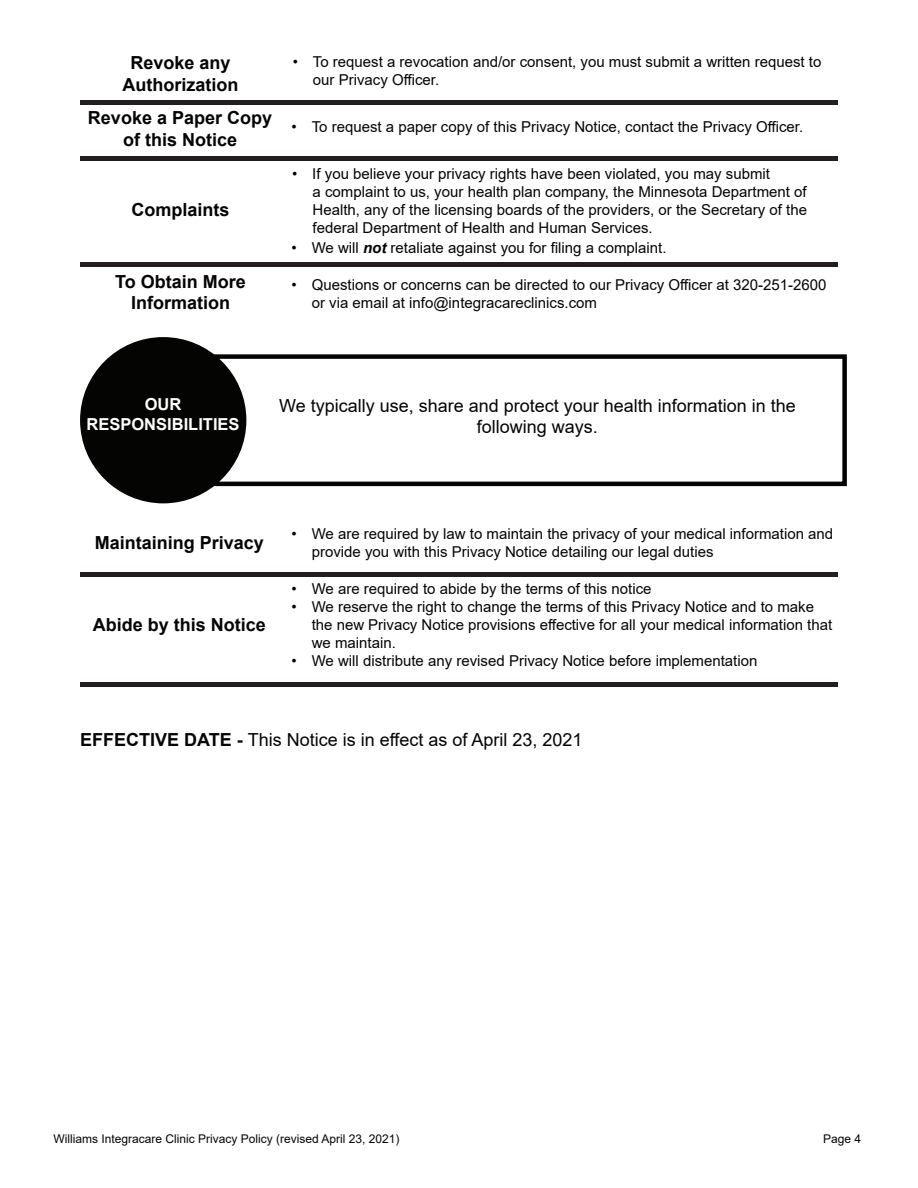
<style>
.page{position:relative;width:918px;height:1188px;background:#fff}
.page>*{position:absolute;margin:0;border:0;box-sizing:border-box;transform-origin:0 0}
.t1{font:18px/21.6px "Arial";color:#040503;text-align:center}
.t2{font:700 18px/21.6px "Arial";color:#040503;text-align:center}
.t3{font:700 16.5px/19.8px "Arial";color:#fff;text-align:center}
.t4{font:15px/18px "Arial";color:#040503}
.t5{font:12px "Arial";color:#040503}
.s1{font-weight:700;font-style:italic}
.s2{font-weight:700}
</style>
<div class="page">
<div style="left:80px;top:156px;width:758px;height:5px;background:#231f20"></div>
<div style="left:80px;top:262px;width:757px;height:5px;background:#231f20"></div>
<div style="left:80px;top:682px;width:758px;height:5px;background:#231f20"></div>
<div style="left:80px;top:572px;width:758px;height:5px;background:#231f20"></div>
<div style="left:80px;top:100px;width:758px;height:5px;background:#231f20"></div>
<div style="left:163px;top:354px;width:684px;height:132px;border:4px solid #040503"></div>
<div style="left:82px;top:339px;width:162px;height:162px;background:#040503;border-radius:50%"></div>
<div style="left:80px;top:337px;width:166px;height:166px;border:4px solid #040503;border-radius:50%"></div>
<p class="t2" style="left:123px;top:52px;width:117px">Revoke any<br>Authorization</p>
<p class="t4" style="left:313px;top:53px;width:510px;text-indent:-20px">• To request a revocation and/or consent, you must submit a written request to our Privacy Officer.</p>
<p class="t2" style="left:88px;top:107px;width:186px">Revoke a Paper Copy of this Notice</p>
<p class="t4" style="left:291px;top:117px;width:513px">• To request a paper copy of this Privacy Notice, contact the Privacy Officer.</p>
<p class="t2" style="left:132px;top:199px;width:100px">Complaints</p>
<p class="t4" style="left:292px;top:164px;width:479px">• If you believe your privacy rights have been violated, you may submit</p>
<p class="t4" style="left:313px;top:183px;width:496px;text-align:justify">a complaint to us, your health plan company, the Minnesota Department of Health, any of the licensing boards of the providers, or the Secretary of the federal Department of Health and Human Services.</p>
<p class="t4" style="left:291px;top:238px;width:377px">• We will <span class="s1">not</span> retaliate against you for filing a complaint.</p>
<p class="t2" style="left:115px;top:271px;width:132px">To Obtain More<br>Information</p>
<p class="t4" style="left:312px;top:275px;width:516px;text-indent:-20px">• Questions or concerns can be directed to our Privacy Officer at 320-251-2600 or via email at info@integracareclinics.com</p>
<p class="t3" style="left:87px;top:395px;width:155px">OUR<br>RESPONSIBILITIES</p>
<p class="t1" style="left:279px;top:395px;width:518px">We typically use, share and protect your health information in the following ways.</p>
<p class="t2" style="left:95px;top:532px;width:171px">Maintaining Privacy</p>
<p class="t4" style="left:312px;top:524px;width:523px;text-indent:-20px">• We are required by law to maintain the privacy of your medical information and provide you with this Privacy Notice detailing our legal duties</p>
<p class="t2" style="left:93px;top:614px;width:175px">Abide by this Notice</p>
<p class="t4" style="left:291px;top:580px;width:362px">• We are required to abide by the terms of this notice</p>
<p class="t4" style="left:312px;top:598px;width:522px;text-indent:-20px">• We reserve the right to change the terms of this Privacy Notice and to make the new Privacy Notice provisions effective for all your medical information that we maintain.</p>
<p class="t4" style="left:291px;top:652px;width:467px">• We will distribute any revised Privacy Notice before implementation</p>
<p class="t1" style="left:80px;top:729px;width:504px"><span class="s2">EFFECTIVE DATE -</span> This Notice is in effect as of April 23, 2021</p>
<p class="t5" style="left:53px;top:1130px;width:348px">Williams Integracare Clinic Privacy Policy (revised April 23, 2021)</p>
<p class="t5" style="left:823px;top:1130px;width:40px">Page 4</p>
</div>
